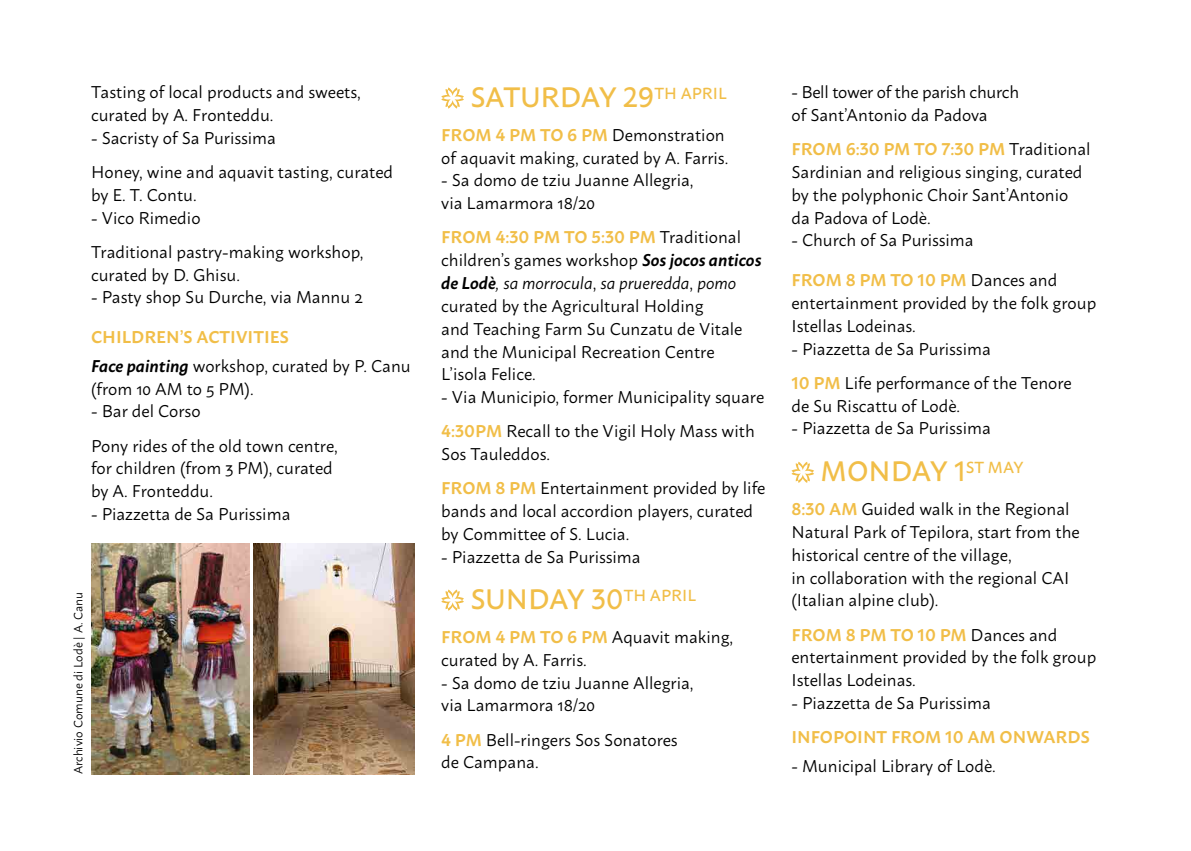
<style>
.page{position:relative;width:1191px;height:851px;background:#fff}
.page>*{position:absolute;margin:0;border:0;box-sizing:border-box;transform-origin:0 0}
.t1{font:500 28px "Macho";color:#f1be48}
.t2{font:17px/22.8px "Macho";color:#000}
.t3{font:600 17px "Macho";color:#f1be48}
.t4{font:12px "Macho";color:#000}
.s1{font-weight:600;color:#f1be48}
.s2{font-weight:600;font-style:italic}
.s3{font-style:italic}
</style>
<div class="page">
<svg style="left:441px;top:87px;width:23px;height:22px"></svg>
<svg style="left:441px;top:589px;width:23px;height:21px"></svg>
<svg style="left:791px;top:461px;width:23px;height:22px"></svg>
<img style="left:91px;top:543px;width:158px;height:231px">
<img style="left:253px;top:543px;width:161px;height:231px">
<p class="t2" style="left:91px;top:79px;width:271px">Tasting of local products and sweets, curated by A. Fronteddu.</p>
<p class="t2" style="left:91px;top:119px;width:304px;line-height:34.2px">- Sacristy of Sa Purissima<br>Honey, wine and aquavit tasting, curated</p>
<p class="t2" style="left:91px;top:182px;width:107px">by E. T. Contu.</p>
<p class="t2" style="left:91px;top:199px;width:274px;line-height:34.2px">- Vico Rimedio<br>Traditional pastry-making workshop,</p>
<p class="t2" style="left:91px;top:261px;width:150px">curated by D. Ghisu.</p>
<p class="t2" style="left:91px;top:284px;width:273px">- Pasty shop Su Durche, via Mannu 2</p>
<p class="t2" style="left:91px;top:321px;width:321px;line-height:28.4px"><span class="s1">CHILDREN’S ACTIVITIES<br></span><span class="s2">Face painting</span> workshop, curated by P. Canu</p>
<p class="t2" style="left:91px;top:375px;width:164px">(from 10 AM to 5 PM).</p>
<p class="t2" style="left:91px;top:392px;width:248px;line-height:34.2px">- Bar del Corso<br>Pony rides of the old town centre,</p>
<p class="t2" style="left:91px;top:455px;width:243px">for children (from 3 PM), curated by A. Fronteddu.</p>
<p class="t2" style="left:91px;top:500px;width:201px">- Piazzetta de Sa Purissima</p>
<p class="t4" style="left:68px;top:774px;width:184px;rotate:-90deg">Archivio Comune di Lodè | A. Canu</p>
<h1 class="t1" style="left:470px;top:72px;width:258px">SATURDAY 29<sup>TH</sup> <sup>APRIL</sup></h1>
<p class="t2" style="left:441px;top:122px;width:288px"><span class="s1">FROM 4 PM TO 6 PM</span> Demonstration of aquavit making, curated by A. Farris.</p>
<p class="t2" style="left:441px;top:167px;width:254px">- Sa domo de tziu Juanne Allegria, via Lamarmora 18/20</p>
<p class="t2" style="left:441px;top:224px;width:322px"><span class="s1">FROM 4:30 PM TO 5:30 PM</span> Traditional children’s games workshop <span class="s2">Sos jocos anticos de Lodè</span><span class="s3">, sa morrocula</span>, <span class="s3">sa prueredda</span>, <span class="s3">pomo </span>curated by the Agricultural Holding<br>and Teaching Farm Su Cunzatu de Vitale and the Municipal Recreation Centre L’isola Felice.</p>
<p class="t2" style="left:441px;top:378px;width:324px;line-height:34.2px">- Via Municipio, former Municipality square<br><span class="s1">4:30PM</span> Recall to the Vigil Holy Mass with</p>
<p class="t2" style="left:441px;top:435px;width:325px;line-height:34.2px">Sos Tauleddos.<br><span class="s1">FROM 8 PM</span> Entertainment provided by life</p>
<p class="t2" style="left:441px;top:498px;width:313px">bands and local accordion players, curated by Committee of S. Lucia.</p>
<p class="t2" style="left:441px;top:543px;width:201px">- Piazzetta de Sa Purissima</p>
<h1 class="t1" style="left:470px;top:574px;width:227px">SUNDAY 30<sup>TH</sup> <sup>APRIL</sup></h1>
<p class="t2" style="left:441px;top:623px;width:293px"><span class="s1">FROM 4 PM TO 6 PM</span> Aquavit making, curated by A. Farris.</p>
<p class="t2" style="left:441px;top:669px;width:254px">- Sa domo de tziu Juanne Allegria, via Lamarmora 18/20</p>
<p class="t2" style="left:441px;top:726px;width:238px"><span class="s1">4 PM</span> Bell-ringers Sos Sonatores de Campana.</p>
<p class="t2" style="left:791px;top:79px;width:229px">- Bell tower of the parish church of Sant’Antonio da Padova</p>
<p class="t2" style="left:791px;top:136px;width:300px"><span class="s1">FROM 6:30 PM TO 7:30 PM</span> Traditional Sardinian and religious singing, curated by the polyphonic Choir Sant’Antonio da Padova of Lodè.</p>
<p class="t2" style="left:791px;top:227px;width:184px">- Church of Sa Purissima</p>
<p class="t2" style="left:791px;top:267px;width:306px"><span class="s1">FROM 8 PM TO 10 PM</span> Dances and entertainment provided by the folk group<br>Istellas Lodeinas.</p>
<p class="t2" style="left:791px;top:330px;width:282px;line-height:34.2px">- Piazzetta de Sa Purissima<br><span class="s1">10 PM</span> Life performance of the Tenore</p>
<p class="t2" style="left:791px;top:392px;width:170px">de Su Riscattu of Lodè.</p>
<p class="t2" style="left:791px;top:415px;width:201px">- Piazzetta de Sa Purissima</p>
<h1 class="t1" style="left:820px;top:446px;width:204px">MONDAY 1<sup>ST</sup> <sup>MAY</sup></h1>
<p class="t2" style="left:791px;top:496px;width:290px"><span class="s1">8:30 AM</span> Guided walk in the Regional Natural Park of Tepilora, start from the historical centre of the village,<br>in collaboration with the regional CAI (Italian alpine club).</p>
<p class="t2" style="left:791px;top:621px;width:306px"><span class="s1">FROM 8 PM TO 10 PM</span> Dances and entertainment provided by the folk group<br>Istellas Lodeinas.</p>
<p class="t2" style="left:791px;top:689px;width:201px">- Piazzetta de Sa Purissima</p>
<p class="t3" style="left:791px;top:721px;width:300px">INFOPOINT FROM 10 AM ONWARDS</p>
<p class="t2" style="left:791px;top:752px;width:206px">- Municipal Library of Lodè.</p>
</div>
